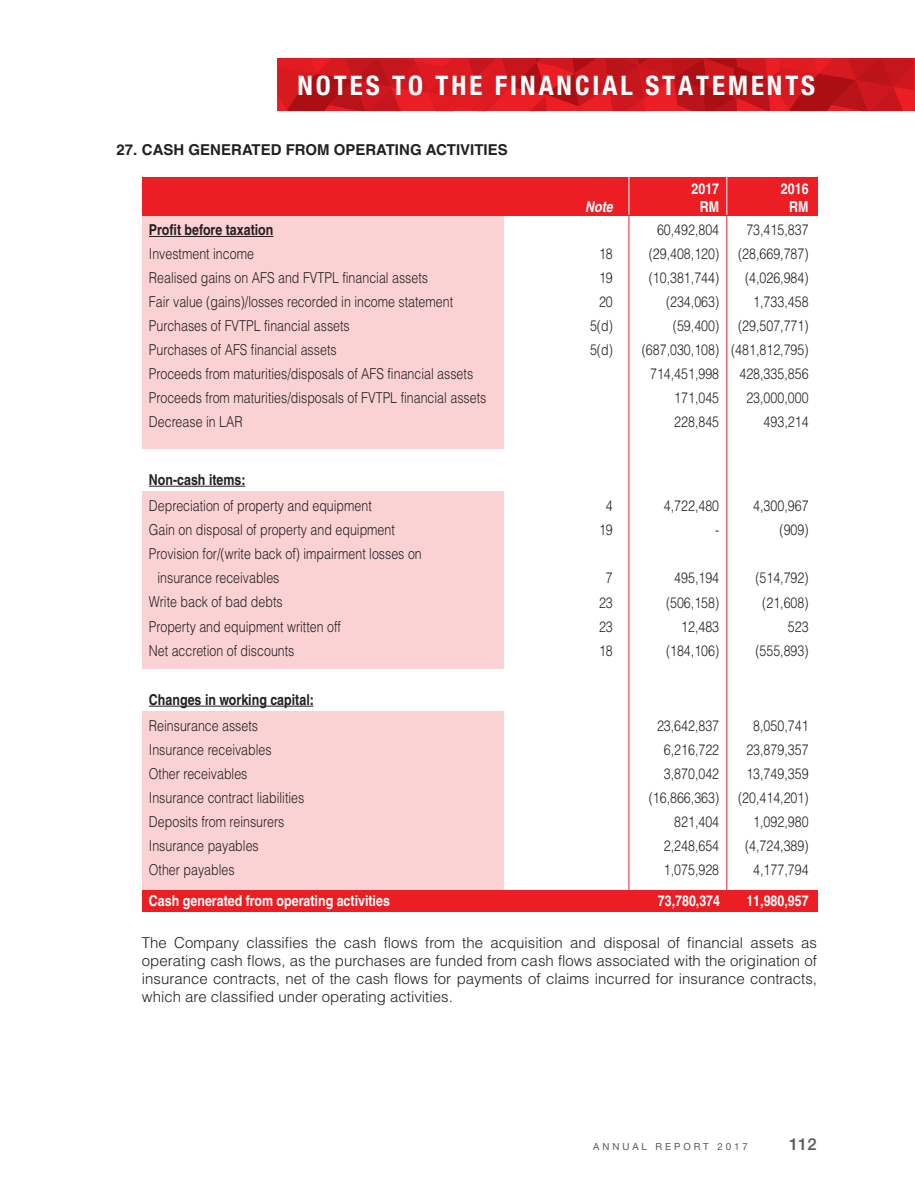
<style>
.page{position:relative;width:915px;height:1191px;background:#fff}
.page>*{position:absolute;margin:0;border:0;box-sizing:border-box;transform-origin:0 0}
.t1{font:700 condensed 27px "Helvetica Neue LT Pro";letter-spacing:.11em;color:#fff}
.t2{font:500 16.5px "Helvetica Neue LT Pro";color:#58595b}
.t3{font:300 15px/24px "Helvetica";color:#231f20;text-align:right;scale:.83 1}
.t4{font:300 15px/18px "Helvetica";color:#231f20;text-align:justify}
.t5{font:700 15px/18px "Helvetica";color:#fff;text-align:center;scale:.83 1}
.t6{font:700 15px "Helvetica";color:#231f20;scale:.83 1}
.t7{font:700 15px "Helvetica";color:#231f20}
.t8{font:italic 700 15px "Helvetica";color:#fff;scale:.83 1}
.t9{font:300 15px "Helvetica";color:#fff;scale:.83 1}
.t10{font:9.75px "Helvetica Neue LT Pro";letter-spacing:.3em;color:#58595b}
</style>
<div class="page">
<div style="left:142px;top:491px;width:361px;height:178px;background:#fbd2d4"></div>
<div style="left:142px;top:177px;width:674px;height:38px;background:#ed1d24"></div>
<div style="left:142px;top:215px;width:361px;height:234px;background:#fbd2d4"></div>
<hr style="left:149px;top:236px;width:124px;height:1px;background:#231f20">
<hr style="left:726px;top:176px;width:1px;height:39px;background:#fff">
<hr style="left:726px;top:215px;width:1px;height:675px;background:#ed1d24">
<div style="left:142px;top:890px;width:674px;height:21px;background:#ed1d24"></div>
<hr style="left:149px;top:486px;width:96px;height:1px;background:#231f20">
<div style="left:142px;top:711px;width:361px;height:179px;background:#fbd2d4"></div>
<hr style="left:628px;top:176px;width:1px;height:39px;background:#fff">
<hr style="left:628px;top:215px;width:1px;height:675px;background:#ed1d24">
<hr style="left:149px;top:706px;width:164px;height:1px;background:#231f20">
<svg style="left:277px;top:58px;width:637px;height:53px;background:#cc161d"></svg>
<h1 class="t1" style="left:297px;top:69px;width:519px">NOTES TO THE FINANCIAL STATEMENTS</h1>
<p class="t7" style="left:116px;top:141px;width:393px">27. CASH GENERATED FROM OPERATING ACTIVITIES</p>
<p class="t6" style="left:149px;top:220px;width:151px">Profit before taxation</p>
<p class="t3" style="left:149px;top:241px;width:408px;text-align:left">Investment income<br>Realised gains on AFS and FVTPL financial assets<br>Fair value (gains)/losses recorded in income statement Purchases of FVTPL financial assets<br>Purchases of AFS financial assets<br>Proceeds from maturities/disposals of AFS financial assets Proceeds from maturities/disposals of FVTPL financial assets Decrease in LAR</p>
<p class="t6" style="left:149px;top:470px;width:118px">Non-cash items:</p>
<p class="t3" style="left:149px;top:494px;width:270px">Depreciation of property and equipment</p>
<p class="t3" style="left:149px;top:518px;width:298px">Gain on disposal of property and equipment</p>
<p class="t3" style="left:149px;top:542px;width:330px">Provision for/(write back of) impairment losses on</p>
<p class="t3" style="left:157px;top:566px;width:148px">insurance receivables</p>
<p class="t3" style="left:149px;top:590px;width:163px">Write back of bad debts</p>
<p class="t3" style="left:149px;top:614px;width:232px">Property and equipment written off</p>
<p class="t3" style="left:149px;top:638px;width:177px">Net accretion of discounts</p>
<p class="t6" style="left:149px;top:690px;width:200px">Changes in working capital:</p>
<p class="t8" style="left:585px;top:197px;width:35px">Note</p>
<p class="t3" style="left:590px;top:241px;width:29px;text-align:center">18<br>19<br>20<br>5(d)<br>5(d)</p>
<p class="t3" style="left:598px;top:494px;width:18px;text-align:center">4<br>19</p>
<p class="t3" style="left:598px;top:566px;width:18px;text-align:center">7<br>23<br>23<br>18</p>
<p class="t5" style="left:691px;top:179px;width:35px">2017<br>RM</p>
<p class="t5" style="left:780px;top:179px;width:35px">2016<br>RM</p>
<p class="t3" style="left:641px;top:217px;width:95px">60,492,804 (29,408,120) (10,381,744) (234,063) (59,400) (687,030,108)<br>714,451,998<br>171,045<br>228,845</p>
<p class="t3" style="left:731px;top:217px;width:95px">73,415,837 (28,669,787) (4,026,984)<br>1,733,458 (29,507,771) (481,812,795)<br>428,335,856<br>23,000,000<br>493,214</p>
<p class="t9" style="left:804px;top:224px;width:6px">-</p>
<p class="t3" style="left:663px;top:494px;width:68px">4,722,480 -</p>
<p class="t3" style="left:665px;top:566px;width:66px">495,194 (506,158)<br>12,483 (184,106)</p>
<p class="t3" style="left:753px;top:494px;width:68px">4,300,967 (909)</p>
<p class="t3" style="left:755px;top:566px;width:66px">(514,792) (21,608)<br>523 (555,893)</p>
<p class="t3" style="left:149px;top:714px;width:189px;text-align:left">Reinsurance assets<br>Insurance receivables<br>Other receivables<br>Insurance contract liabilities<br>Deposits from reinsurers<br>Insurance payables<br>Other payables</p>
<p class="t3" style="left:648px;top:714px;width:86px">23,642,837<br>6,216,722<br>3,870,042 (16,866,363)<br>821,404<br>2,248,654<br>1,075,928</p>
<p class="t3" style="left:737px;top:714px;width:86px">8,050,741<br>23,879,357<br>13,749,359 (20,414,201)<br>1,092,980 (4,724,389)<br>4,177,794</p>
<p class="t5" style="left:149px;top:891px;width:292px">Cash generated from operating activities</p>
<p class="t5" style="left:657px;top:891px;width:76px">73,780,374</p>
<p class="t5" style="left:746px;top:891px;width:76px">11,980,957</p>
<p class="t4" style="left:142px;top:933px;width:676px">The Company classifies the cash flows from the acquisition and disposal of financial assets as operating cash flows, as the purchases are funded from cash flows associated with the origination of insurance contracts, net of the cash flows for payments of claims incurred for insurance contracts, which are classified under operating activities.</p>
<p class="t10" style="left:593px;top:1140px;width:156px">ANNUAL REPORT 2017</p>
<p class="t2" style="left:788px;top:1134px;width:29px">112</p>
</div>
